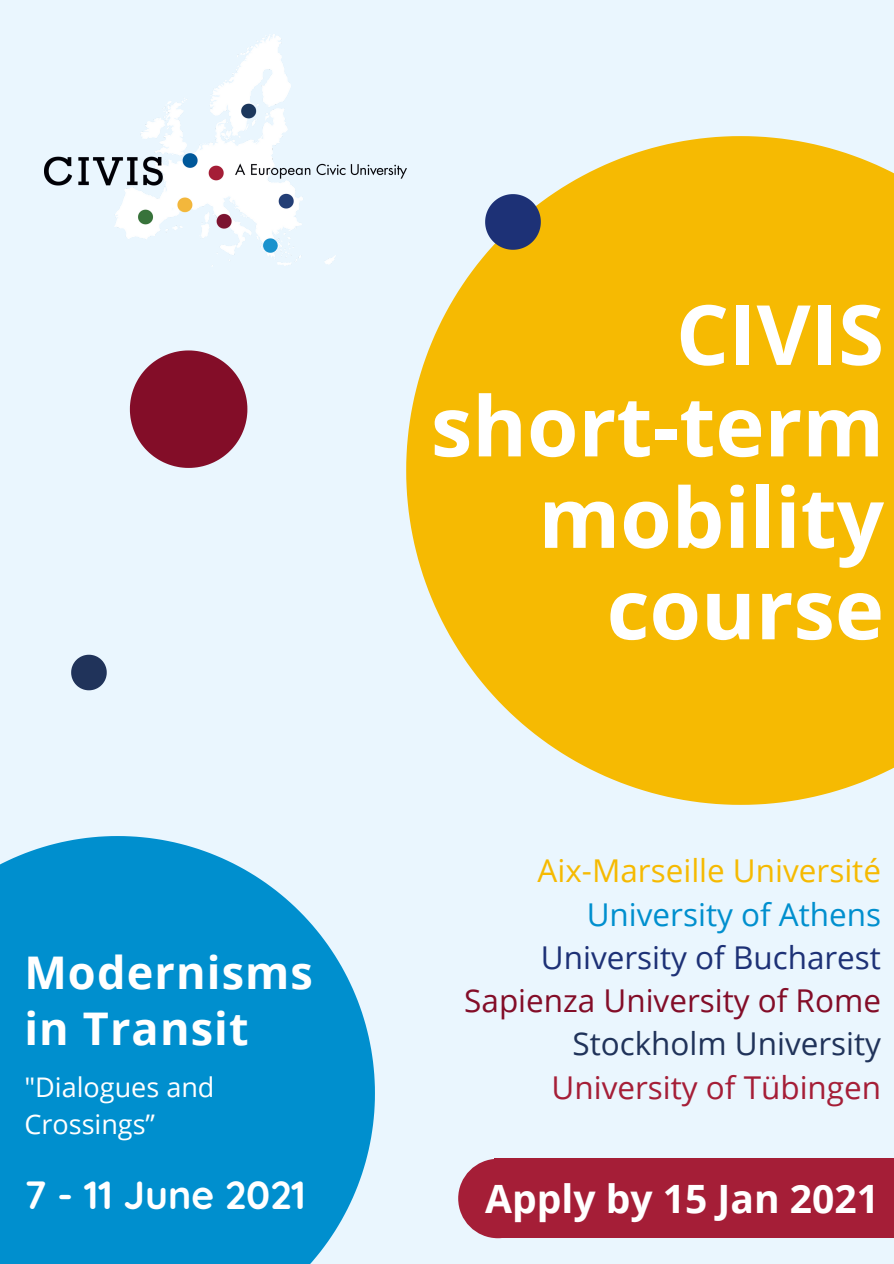
<style>
.page{position:relative;width:894px;height:1264px;background:#fff}
.page>*{position:absolute;margin:0;border:0;box-sizing:border-box;transform-origin:0 0}
.t1{font:700 83.1px/91.3px "Open Sans";color:#fff;text-align:right}
.t2{font:700 45px/56.2px "Open Sans";letter-spacing:.025em;color:#fff}
.t3{font:700 39.15px "Quicksand";color:#fff}
.t4{font:700 39px "Open Sans";color:#fff}
.t5{font:31.5px "Open Sans";color:#830d28}
.t6{font:31.5px "Open Sans";color:#f6ba02}
.t7{font:31.5px "Open Sans";color:#1d3176}
.t8{font:31.5px "Open Sans";color:#a51e37}
.t9{font:31.5px "Open Sans";color:#20335a}
.t10{font:31.5px "Open Sans";color:#008fce}
.t11{font:27px/37.2px "Open Sans";color:#fff}
</style>
<div class="page">
<div style="left:0;top:0;width:893px;height:1263px;background:#eaf6fe"></div>
<svg style="left:130px;top:350px;width:117px;height:118px"></svg>
<svg style="left:71px;top:654px;width:36px;height:36px"></svg>
<img style="left:45px;top:34px;width:361px;height:232px">
<svg style="left:406px;top:136px;width:487px;height:668px;fill:#f6ba02"></svg>
<svg style="left:485px;top:194px;width:55px;height:56px;background:#49567f"></svg>
<svg style="left:0;top:836px;width:375px;height:427px;background:#1a9ad3"></svg>
<div style="left:494px;top:1158px;width:399px;height:79px;background:#a51e37"></div>
<div style="left:458px;top:1158px;width:79px;height:80px;background:#a51e37;border-radius:50%"></div>
<p class="t2" style="left:24px;top:943px;width:290px">Modernisms in Transit</p>
<p class="t11" style="left:24px;top:1067px;width:191px">"Dialogues and<br>Crossings”</p>
<p class="t1" style="left:431px;top:287px;width:454px">CIVIS short-term mobility course</p>
<p class="t6" style="left:537px;top:848px;width:345px">Aix-Marseille Université</p>
<p class="t10" style="left:586px;top:891px;width:296px">University of Athens</p>
<p class="t7" style="left:540px;top:935px;width:341px">University of Bucharest</p>
<p class="t5" style="left:464px;top:978px;width:418px">Sapienza University of Rome</p>
<p class="t9" style="left:572px;top:1021px;width:310px">Stockholm University</p>
<p class="t8" style="left:551px;top:1064px;width:331px">University of Tübingen</p>
<p class="t3" style="left:24px;top:1169px;width:283px">7 - 11 June 2021</p>
<p class="t4" style="left:485px;top:1171px;width:395px">Apply by 15 Jan 2021</p>
</div>
